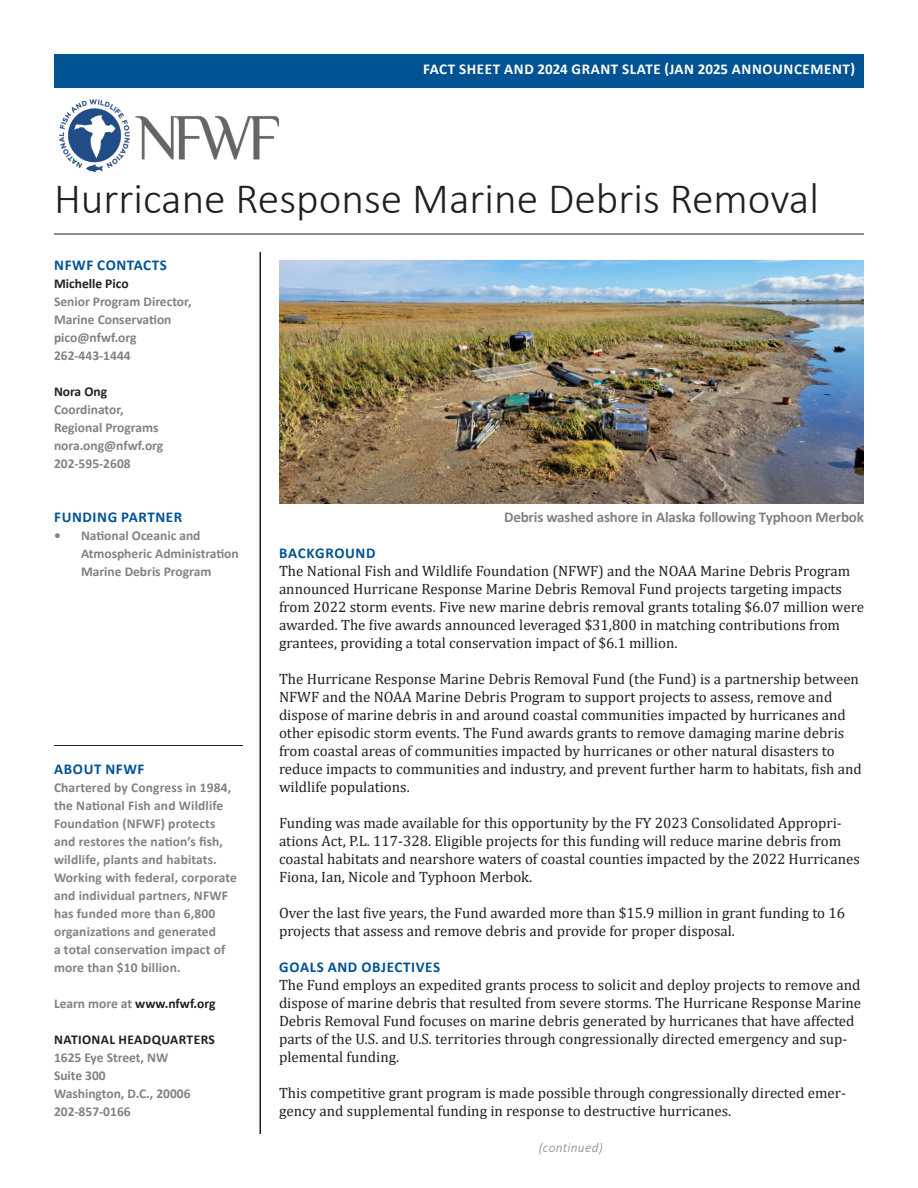
<style>
.page{position:relative;width:918px;height:1188px;background:#fff}
.page>*{position:absolute;margin:0;border:0;box-sizing:border-box;transform-origin:0 0}
.t1{font:300 43.5px "Calibri";color:#231f20}
.t2{font:15px/18px "Cambria";color:#231f20}
.Paragraph_Style_1{font:700 15px "Calibri";letter-spacing:.04em;color:#015393}
.t3{font:700 15px "Calibri";letter-spacing:-.01em;color:#808285}
.t4{font:700 15px "Calibri";letter-spacing:.04em;color:#fff}
.t5{font:700 13.5px/18px "Calibri";color:#808285}
.t6{font:700 13.5px "Calibri";color:#231f20}
.t7{font:700 13.5px/18px "Calibri";letter-spacing:.02em;color:#231f20}
.t8{font:italic 300 13.5px "Calibri";letter-spacing:.02em;color:#808285}
.s1{color:#808285}
</style>
<div class="page">
<hr style="left:260px;top:252px;width:1px;height:882px;background:#231f20">
<img style="left:279px;top:261px;width:585px;height:243px">
<img style="left:60px;top:100px;width:219px;height:71px">
<div style="left:54px;top:54px;width:810px;height:33px;background:#015393"></div>
<hr style="left:54px;top:234px;width:810px;height:1px;background:#231f20">
<hr style="left:54px;top:745px;width:189px;height:1px;background:#231f20">
<p class="t4" style="left:423px;top:59px;width:433px">FACT SHEET AND 2024 GRANT SLATE (JAN 2025 ANNOUNCEMENT)</p>
<p class="t1" style="left:54px;top:172px;width:767px">Hurricane Response Marine Debris Removal</p>
<p class="Paragraph_Style_1" style="left:54px;top:254px;width:114px">NFWF CONTACTS</p>
<p class="t6" style="left:54px;top:274px;width:76px">Michelle Pico</p>
<p class="t5" style="left:54px;top:292px;width:139px">Senior Program Director,</p>
<p class="t5" style="left:54px;top:310px;width:119px">Marine Conservation</p>
<p class="t5" style="left:54px;top:328px;width:84px">pico@nfwf.org</p>
<p class="t5" style="left:54px;top:346px;width:78px">262-443-1444</p>
<p class="t6" style="left:54px;top:382px;width:55px">Nora Ong</p>
<p class="t5" style="left:54px;top:400px;width:71px">Coordinator,</p>
<p class="t5" style="left:54px;top:418px;width:106px">Regional Programs</p>
<p class="t5" style="left:54px;top:436px;width:111px">nora.ong@nfwf.org</p>
<p class="t5" style="left:54px;top:454px;width:78px">202-595-2608</p>
<p class="Paragraph_Style_1" style="left:54px;top:506px;width:129px">FUNDING PARTNER</p>
<p class="t5" style="left:81px;top:526px;width:159px;text-indent:-27px">• National Oceanic and<br>Atmospheric Administration<br>Marine Debris Program</p>
<p class="Paragraph_Style_1" style="left:54px;top:758px;width:92px">ABOUT NFWF</p>
<p class="t5" style="left:54px;top:778px;width:185px">Chartered by Congress in 1984, the National Fish and Wildlife<br>Foundation (NFWF) protects and restores the nation’s fish, wildlife, plants and habitats.<br>Working with federal, corporate and individual partners, NFWF has funded more than 6,800 organizations and generated<br>a total conservation impact of more than $10 billion.</p>
<p class="t6" style="left:54px;top:994px;width:163px"><span class="s1">Learn more at</span> www.nfwf.org</p>
<p class="t7" style="left:54px;top:1030px;width:162px">NATIONAL HEADQUARTERS<br><span class="s1">1625 Eye Street, NW</span></p>
<p class="t5" style="left:54px;top:1066px;width:53px">Suite 300</p>
<p class="t5" style="left:54px;top:1084px;width:138px">Washington, D.C., 20006<br>202-857-0166</p>
<p class="t3" style="left:504px;top:506px;width:362px">Debris washed ashore in Alaska following Typhoon Merbok</p>
<p class="Paragraph_Style_1" style="left:279px;top:542px;width:98px">BACKGROUND</p>
<p class="t2" style="left:279px;top:562px;width:586px">The National Fish and Wildlife Foundation (NFWF) and the NOAA Marine Debris Program announced Hurricane Response Marine Debris Removal Fund projects targeting impacts from 2022 storm events. Five new marine debris removal grants totaling $6.07 million were awarded. The five awards announced leveraged $31,800 in matching contributions from grantees, providing a total conservation impact of $6.1 million.</p>
<p class="t2" style="left:279px;top:670px;width:584px">The Hurricane Response Marine Debris Removal Fund (the Fund) is a partnership between NFWF and the NOAA Marine Debris Program to support projects to assess, remove and dispose of marine debris in and around coastal communities impacted by hurricanes and other episodic storm events. The Fund awards grants to remove damaging marine debris from coastal areas of communities impacted by hurricanes or other natural disasters to reduce impacts to communities and industry, and prevent further harm to habitats, fish and wildlife populations.</p>
<p class="t2" style="left:279px;top:814px;width:582px">Funding was made available for this opportunity by the FY 2023 Consolidated Appropri&shy;ations Act, P.L. 117-328. Eligible projects for this funding will reduce marine debris from coastal habitats and nearshore waters of coastal counties impacted by the 2022 Hurricanes Fiona, Ian, Nicole and Typhoon Merbok.</p>
<p class="t2" style="left:279px;top:904px;width:568px">Over the last five years, the Fund awarded more than $15.9 million in grant funding to 16 projects that assess and remove debris and provide for proper disposal.</p>
<p class="Paragraph_Style_1" style="left:279px;top:956px;width:162px">GOALS AND OBJECTIVES</p>
<p class="t2" style="left:279px;top:976px;width:584px">The Fund employs an expedited grants process to solicit and deploy projects to remove and dispose of marine debris that resulted from severe storms. The Hurricane Response Marine Debris Removal Fund focuses on marine debris generated by hurricanes that have affected parts of the U.S. and U.S. territories through congressionally directed emergency and sup&shy;plemental funding.</p>
<p class="t2" style="left:279px;top:1084px;width:569px">This competitive grant program is made possible through congressionally directed emer&shy;gency and supplemental funding in response to destructive hurricanes.</p>
<p class="t8" style="left:539px;top:1139px;width:66px">(continued)</p>
</div>
